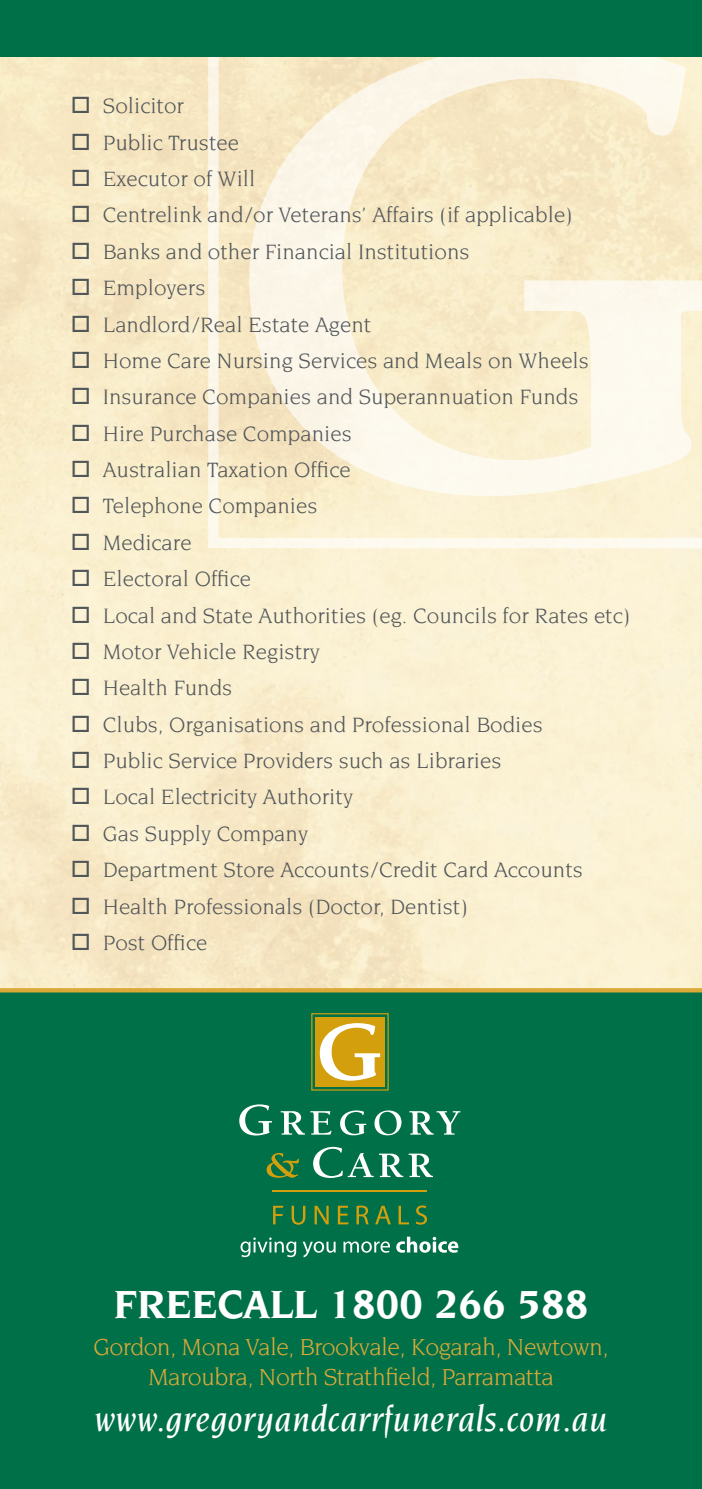
<style>
.page{position:relative;width:702px;height:1489px;background:#fff}
.page>*{position:absolute;margin:0;border:0;box-sizing:border-box;transform-origin:0 0}
.t1{font:700 42.5px "Novarese";color:#fff}
.t2{font:italic 500 37.5px "Novarese";letter-spacing:.01em;color:#fff}
.t3{font:25px/30px "Novarese";letter-spacing:-.025em;color:#dba938;text-align:center}
.t4{font:22.5px "Novarese";color:#515659}
</style>
<div class="page">
<svg style="left:208px;top:57px;width:494px;height:491px;background:#f9eed2"></svg>
<svg style="left:249px;top:57px;width:453px;height:439px;background:#f9efd4"></svg>
<div style="left:0;top:990px;width:702px;height:498px;background:#007049"></div>
<div style="left:0;top:0;width:702px;height:57px;background:#007049"></div>
<svg style="left:0;top:988px;width:702px;height:4px;background:#dbab3c"></svg>
<hr style="left:273px;top:1190px;width:154px;height:1px;background:#d49f0c">
<svg style="left:239px;top:1104px;width:33px;height:31px"></svg>
<svg style="left:281px;top:1111px;width:50px;height:23px"></svg>
<svg style="left:340px;top:1110px;width:26px;height:25px"></svg>
<svg style="left:374px;top:1110px;width:27px;height:25px"></svg>
<svg style="left:409px;top:1111px;width:51px;height:23px"></svg>
<svg style="left:266px;top:1152px;width:33px;height:25px"></svg>
<svg style="left:313px;top:1146px;width:60px;height:31px"></svg>
<svg style="left:379px;top:1153px;width:54px;height:23px"></svg>
<div style="left:315px;top:1017px;width:69px;height:69px;background:#d49f0c"></div>
<div style="left:311px;top:1013px;width:77px;height:77px;border:1px solid #d49f0c"></div>
<svg style="left:320px;top:1023px;width:60px;height:57px"></svg>
<svg style="left:273px;top:1205px;width:10px;height:19px"></svg>
<svg style="left:291px;top:1205px;width:14px;height:19px"></svg>
<svg style="left:314px;top:1205px;width:14px;height:19px"></svg>
<svg style="left:338px;top:1205px;width:10px;height:19px"></svg>
<svg style="left:356px;top:1205px;width:12px;height:19px"></svg>
<svg style="left:375px;top:1205px;width:16px;height:19px"></svg>
<svg style="left:398px;top:1205px;width:11px;height:19px"></svg>
<svg style="left:416px;top:1205px;width:11px;height:19px"></svg>
<svg style="left:240px;top:1237px;width:56px;height:19px"></svg>
<svg style="left:303px;top:1241px;width:32px;height:16px"></svg>
<svg style="left:343px;top:1241px;width:47px;height:11px"></svg>
<svg style="left:396px;top:1236px;width:62px;height:16px"></svg>
<svg style="left:91px;top:113px;width:22px;height:1px"></svg>
<svg style="left:91px;top:150px;width:22px;height:1px"></svg>
<svg style="left:91px;top:186px;width:22px;height:1px"></svg>
<svg style="left:91px;top:222px;width:22px;height:1px"></svg>
<svg style="left:91px;top:259px;width:22px;height:1px"></svg>
<svg style="left:91px;top:295px;width:22px;height:1px"></svg>
<svg style="left:91px;top:331px;width:22px;height:1px"></svg>
<svg style="left:91px;top:368px;width:22px;height:1px"></svg>
<svg style="left:91px;top:404px;width:22px;height:1px"></svg>
<svg style="left:91px;top:440px;width:22px;height:1px"></svg>
<svg style="left:91px;top:477px;width:22px;height:1px"></svg>
<svg style="left:91px;top:513px;width:22px;height:1px"></svg>
<svg style="left:91px;top:550px;width:22px;height:1px"></svg>
<svg style="left:91px;top:586px;width:22px;height:1px"></svg>
<svg style="left:91px;top:622px;width:22px;height:1px"></svg>
<svg style="left:91px;top:659px;width:22px;height:1px"></svg>
<svg style="left:91px;top:695px;width:22px;height:1px"></svg>
<svg style="left:91px;top:731px;width:22px;height:1px"></svg>
<svg style="left:91px;top:768px;width:22px;height:1px"></svg>
<svg style="left:91px;top:804px;width:22px;height:1px"></svg>
<svg style="left:91px;top:840px;width:22px;height:1px"></svg>
<svg style="left:91px;top:877px;width:22px;height:1px"></svg>
<svg style="left:91px;top:913px;width:22px;height:1px"></svg>
<svg style="left:91px;top:949px;width:22px;height:1px"></svg>
<p class="t4" style="left:71px;top:94px;width:115px">□ Solicitor</p>
<p class="t4" style="left:71px;top:130px;width:170px">□ Public Trustee</p>
<p class="t4" style="left:71px;top:167px;width:186px">□ Executor of Will</p>
<p class="t4" style="left:71px;top:203px;width:503px">□ Centrelink and/or Veterans’ Affairs (if applicable)</p>
<p class="t4" style="left:71px;top:239px;width:400px">□ Banks and other Financial Institutions</p>
<p class="t4" style="left:71px;top:276px;width:136px">□ Employers</p>
<p class="t4" style="left:71px;top:312px;width:302px">□ Landlord/Real Estate Agent</p>
<p class="t4" style="left:71px;top:348px;width:519px">□ Home Care Nursing Services and Meals on Wheels</p>
<p class="t4" style="left:71px;top:385px;width:509px">□ Insurance Companies and Superannuation Funds</p>
<p class="t4" style="left:71px;top:421px;width:282px">□ Hire Purchase Companies</p>
<p class="t4" style="left:71px;top:457px;width:281px">□ Australian Taxation Office</p>
<p class="t4" style="left:71px;top:494px;width:248px">□ Telephone Companies</p>
<p class="t4" style="left:71px;top:530px;width:122px">□ Medicare</p>
<p class="t4" style="left:71px;top:566px;width:182px">□ Electoral Office</p>
<p class="t4" style="left:71px;top:603px;width:561px">□ Local and State Authorities (eg. Councils for Rates etc)</p>
<p class="t4" style="left:71px;top:639px;width:250px">□ Motor Vehicle Registry</p>
<p class="t4" style="left:71px;top:676px;width:163px">□ Health Funds</p>
<p class="t4" style="left:71px;top:712px;width:473px">□ Clubs, Organisations and Professional Bodies</p>
<p class="t4" style="left:71px;top:748px;width:432px">□ Public Service Providers such as Libraries</p>
<p class="t4" style="left:71px;top:785px;width:283px">□ Local Electricity Authority</p>
<p class="t4" style="left:71px;top:821px;width:238px">□ Gas Supply Company</p>
<p class="t4" style="left:71px;top:857px;width:513px">□ Department Store Accounts/Credit Card Accounts</p>
<p class="t4" style="left:71px;top:894px;width:398px">□ Health Professionals (Doctor, Dentist)</p>
<p class="t4" style="left:71px;top:930px;width:138px">□ Post Office</p>
<p class="t1" style="left:113px;top:1279px;width:476px">FREECALL 1800 266 588</p>
<p class="t3" style="left:93px;top:1331px;width:516px">Gordon, Mona Vale, Brookvale, Kogarah, Newtown,<br>Maroubra, North Strathfield, Parramatta</p>
<p class="t2" style="left:94px;top:1397px;width:514px">www.gregoryandcarrfunerals.com.au</p>
</div>
